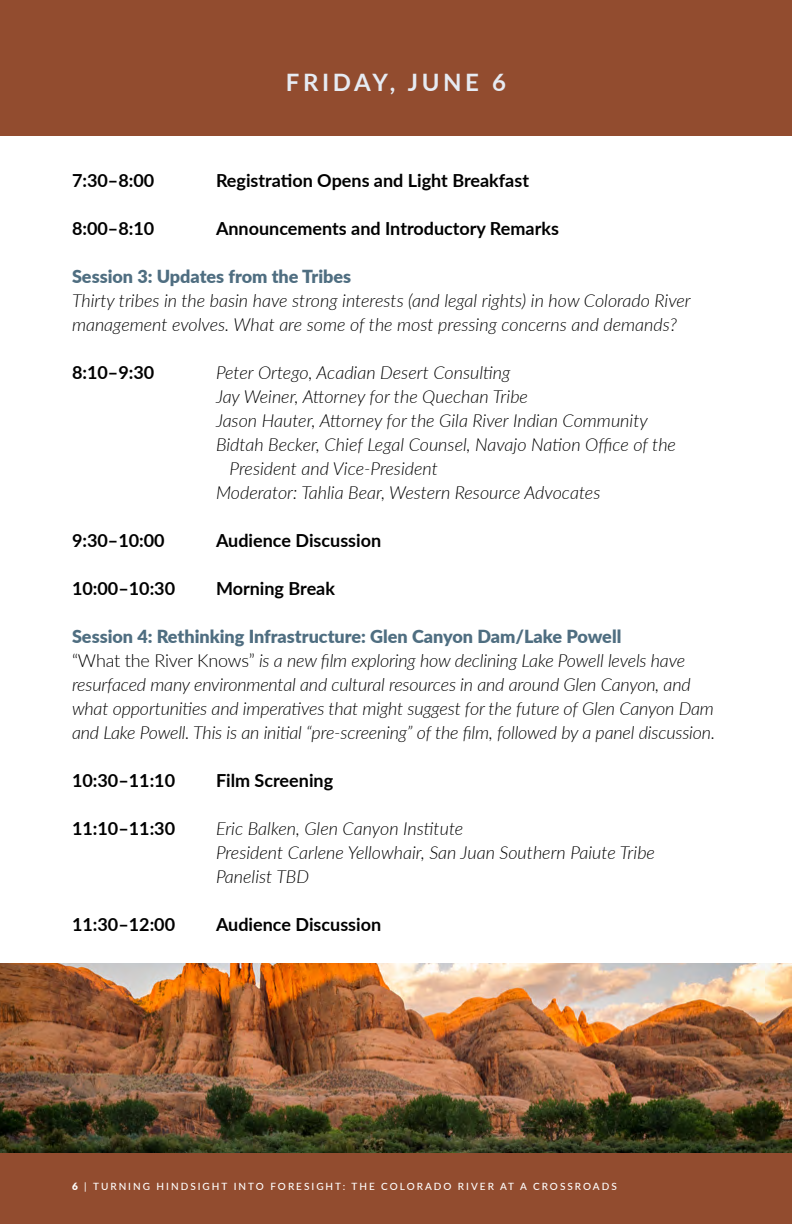
<style>
.page{position:relative;width:792px;height:1224px;background:#fff}
.page>*{position:absolute;margin:0;border:0;box-sizing:border-box;transform-origin:0 0}
.t1{font:700 24px "Lato";letter-spacing:.15em;color:#e6ebf3}
.t2{font:italic 300 18px/24px "Lato";letter-spacing:-.005em;color:#000}
.t3{font:700 18px "Lato";color:#000}
.t4{font:900 18px "Lato";color:#4f6e81}
.t5{font:500 10px "Lato";letter-spacing:.2em;color:#fff}
.s1{font-weight:900;font-style:normal;color:#4f6e81}
.s2{font-style:normal}
.s3{font-weight:900}
</style>
<div class="page">
<div style="left:0;top:1153px;width:792px;height:71px;background:#924c2f"></div>
<img style="left:0;top:963px;width:792px;height:190px">
<div style="left:0;top:0;width:792px;height:135px;background:#924c2f"></div>
<h1 class="t1" style="left:286px;top:65px;width:222px">FRIDAY, JUNE 6</h1>
<p class="t3" style="left:72px;top:168px;width:84px">7:30–8:00</p>
<p class="t3" style="left:216px;top:168px;width:315px">Registration Opens and Light Breakfast</p>
<p class="t3" style="left:72px;top:216px;width:84px">8:00–8:10</p>
<p class="t3" style="left:216px;top:216px;width:344px">Announcements and Introductory Remarks</p>
<p class="t4" style="left:72px;top:263px;width:281px">Session 3: Updates from the Tribes</p>
<p class="t2" style="left:72px;top:288px;width:620px">Thirty tribes in the basin have strong interests (and legal rights) in how Colorado River management evolves. What are some of the most pressing concerns and demands?</p>
<p class="t3" style="left:72px;top:360px;width:84px">8:10–9:30</p>
<p class="t2" style="left:216px;top:360px;width:296px">Peter Ortego, Acadian Desert Consulting</p>
<p class="t2" style="left:216px;top:384px;width:314px">Jay Weiner, Attorney for the Quechan Tribe</p>
<p class="t2" style="left:216px;top:408px;width:433px">Jason Hauter, Attorney for the Gila River Indian Community</p>
<p class="t2" style="left:216px;top:432px;width:462px">Bidtah Becker, Chief Legal Counsel, Navajo Nation Office of the</p>
<p class="t2" style="left:230px;top:456px;width:210px">President and Vice-President</p>
<p class="t2" style="left:216px;top:480px;width:386px">Moderator: Tahlia Bear, Western Resource Advocates</p>
<p class="t3" style="left:72px;top:528px;width:94px">9:30–10:00</p>
<p class="t3" style="left:216px;top:528px;width:167px">Audience Discussion</p>
<p class="t3" style="left:72px;top:576px;width:105px">10:00–10:30</p>
<p class="t3" style="left:216px;top:576px;width:121px">Morning Break</p>
<p class="t2" style="left:72px;top:624px;width:645px"><span class="s1">Session 4: Rethinking Infrastructure: Glen Canyon Dam/Lake Powell<br></span><span class="s2">“What the River Knows”</span> is a new film exploring how declining Lake Powell levels have resurfaced many environmental and cultural resources in and around Glen Canyon, and what opportunities and imperatives that might suggest for the future of Glen Canyon Dam and Lake Powell. This is an initial “pre-screening” of the film, followed by a panel discussion.</p>
<p class="t3" style="left:72px;top:767px;width:105px">10:30–11:10</p>
<p class="t3" style="left:216px;top:767px;width:119px">Film Screening</p>
<p class="t3" style="left:72px;top:816px;width:105px">11:10–11:30</p>
<p class="t2" style="left:216px;top:816px;width:441px">Eric Balken, Glen Canyon Institute<br>President Carlene Yellowhair, San Juan Southern Paiute Tribe<br>Panelist TBD</p>
<p class="t3" style="left:72px;top:911px;width:105px">11:30–12:00</p>
<p class="t3" style="left:216px;top:911px;width:167px">Audience Discussion</p>
<p class="t5" style="left:72px;top:1179px;width:546px"><span class="s3">6</span> | TURNING HINDSIGHT INTO FORESIGHT: THE COLORADO RIVER AT A CROSSROADS</p>
</div>
